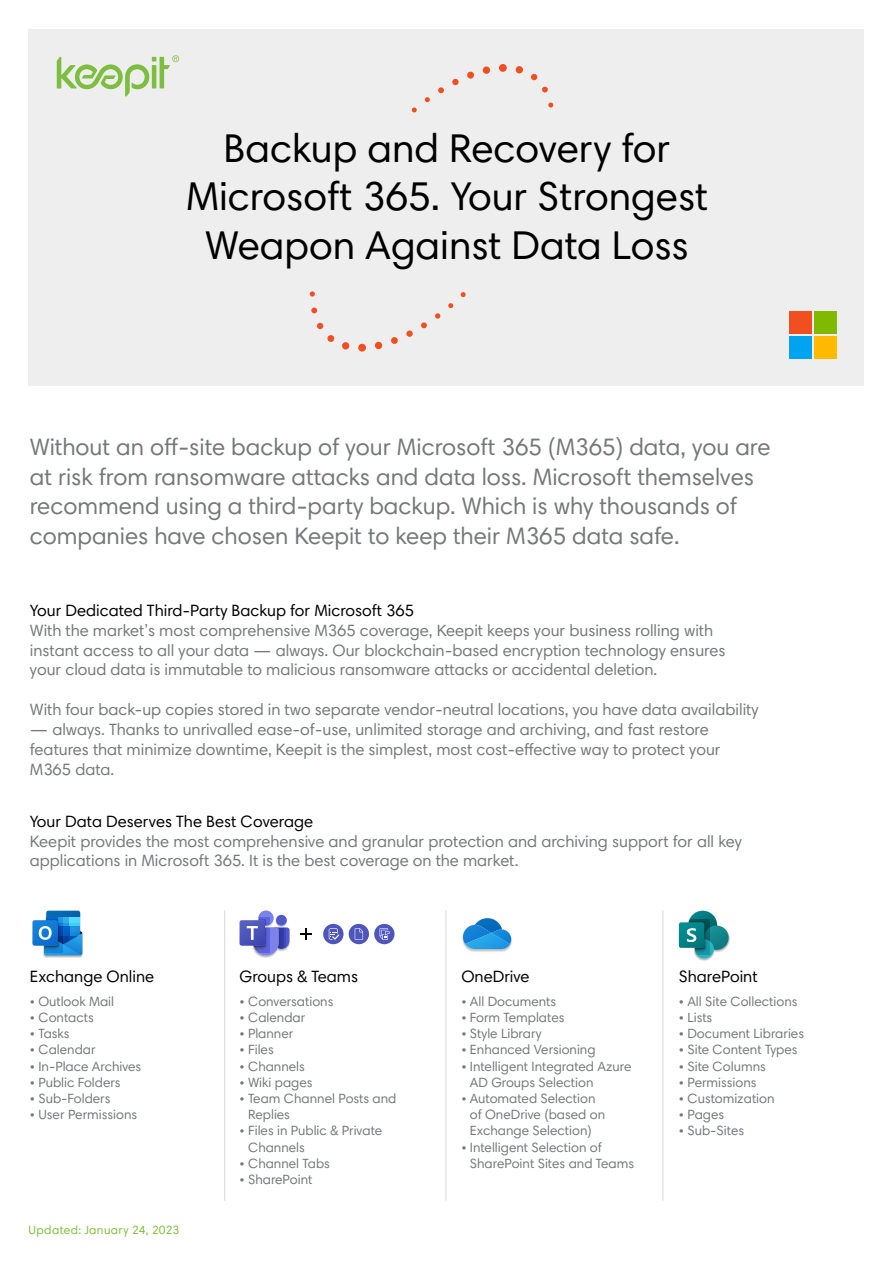
<style>
.page{position:relative;width:893px;height:1263px;background:#fff}
.page>*{position:absolute;margin:0;border:0;box-sizing:border-box;transform-origin:0 0}
.t1{font:40.5px/48.6px "Harmonia Sans Std";color:#000;text-align:center}
.t2{font:24px/29.7px "Harmonia Sans Std";color:#757779}
.t3{font:16.5px/19.8px "Harmonia Sans Std";color:#757779}
.t4{font:16.5px "Harmonia Sans Std";color:#000}
.t5{font:13.5px/16.2px "Harmonia Sans Std";color:#757779}
.t6{font:12px "Harmonia Sans Std";letter-spacing:.035em;color:#7bbf36}
</style>
<div class="page">
<div style="left:29px;top:30px;width:835px;height:356px;background:#eee"></div>
<svg style="left:57px;top:55px;width:122px;height:41px"></svg>
<hr style="left:662px;top:910px;width:1px;height:291px;background:#000">
<hr style="left:445px;top:910px;width:1px;height:291px;background:#000">
<hr style="left:224px;top:910px;width:1px;height:291px;background:#000">
<img style="left:43px;top:956px;width:40px;height:1px">
<img style="left:43px;top:910px;width:40px;height:46px">
<svg style="left:32px;top:911px;width:50px;height:44px;background:#3d93d5"></svg>
<img style="left:699px;top:935px;width:31px;height:26px">
<img style="left:697px;top:910px;width:32px;height:49px">
<svg style="left:679px;top:911px;width:50px;height:47px"></svg>
<div style="left:790px;top:311px;width:22px;height:23px;background:#f24f21"></div>
<div style="left:814px;top:311px;width:23px;height:23px;background:#80ba00"></div>
<div style="left:790px;top:336px;width:22px;height:22px;background:#00a3f0"></div>
<div style="left:814px;top:336px;width:23px;height:22px;background:#ffba00"></div>
<img style="left:469px;top:950px;width:38px;height:2px">
<img style="left:462px;top:935px;width:50px;height:15px">
<svg style="left:463px;top:918px;width:48px;height:31px"></svg>
<svg style="left:310px;top:64px;width:244px;height:288px"></svg>
<img style="left:259px;top:956px;width:13px;height:1px">
<img style="left:258px;top:910px;width:32px;height:46px">
<div style="left:276px;top:915px;width:11px;height:10px;background:#5059c9;border-radius:50%"></div>
<div style="left:259px;top:911px;width:14px;height:14px;background:#7b83eb;border-radius:50%"></div>
<img style="left:257px;top:917px;width:13px;height:3px">
<svg style="left:240px;top:920px;width:49px;height:35px"></svg>
<svg style="left:301px;top:928px;width:11px;height:12px"></svg>
<div style="left:323px;top:924px;width:21px;height:20px;background:#4e56be;border-radius:50%"></div>
<div style="left:349px;top:924px;width:20px;height:20px;background:#4e56be;border-radius:50%"></div>
<div style="left:374px;top:924px;width:21px;height:20px;background:#4e56be;border-radius:50%"></div>
<svg style="left:355px;top:928px;width:8px;height:12px"></svg>
<svg style="left:380px;top:928px;width:10px;height:12px"></svg>
<svg style="left:329px;top:928px;width:10px;height:12px"></svg>
<h1 class="t1" style="left:186px;top:123px;width:523px">Backup and Recovery for<br>Microsoft 365. Your Strongest<br>Weapon Against Data Loss</h1>
<p class="t2" style="left:30px;top:431px;width:742px">Without an off-site backup of your Microsoft 365 (M365) data, you are at risk from ransomware attacks and data loss. Microsoft themselves recommend using a third-party backup. Which is why thousands of companies have chosen Keepit to keep their M365 data safe.</p>
<p class="t4" style="left:30px;top:600px;width:386px">Your Dedicated Third-Party Backup for Microsoft 365</p>
<p class="t3" style="left:30px;top:620px;width:697px">With the market’s most comprehensive M365 coverage, Keepit keeps your business rolling with instant access to all your data — always. Our blockchain-based encryption technology ensures your cloud data is immutable to malicious ransomware attacks or accidental deletion.</p>
<p class="t3" style="left:30px;top:699px;width:730px">With four back-up copies stored in two separate vendor-neutral locations, you have data availability</p>
<p class="t3" style="left:30px;top:719px;width:692px">— always. Thanks to unrivalled ease-of-use, unlimited storage and archiving, and fast restore features that minimize downtime, Keepit is the simplest, most cost-effective way to protect your<br>M365 data.</p>
<p class="t4" style="left:30px;top:811px;width:285px">Your Data Deserves The Best Coverage</p>
<p class="t3" style="left:30px;top:831px;width:714px">Keepit provides the most comprehensive and granular protection and archiving support for all key applications in Microsoft 365. It is the best coverage on the market.</p>
<p class="t4" style="left:30px;top:966px;width:126px">Exchange Online</p>
<p class="t5" style="left:30px;top:993px;width:86px">• Outlook Mail</p>
<p class="t5" style="left:30px;top:1009px;width:65px">• Contacts</p>
<p class="t5" style="left:30px;top:1025px;width:41px">• Tasks</p>
<p class="t5" style="left:30px;top:1041px;width:67px">• Calendar</p>
<p class="t5" style="left:30px;top:1058px;width:113px">• In-Place Archives</p>
<p class="t5" style="left:30px;top:1074px;width:92px">• Public Folders</p>
<p class="t5" style="left:30px;top:1090px;width:82px">• Sub-Folders</p>
<p class="t5" style="left:30px;top:1106px;width:109px">• User Permissions</p>
<p class="t6" style="left:29px;top:1222px;width:152px">Updated: January 24, 2023</p>
<p class="t4" style="left:240px;top:966px;width:120px">Groups &amp; Teams</p>
<p class="t5" style="left:240px;top:993px;width:95px">• Conversations</p>
<p class="t5" style="left:240px;top:1009px;width:67px">• Calendar</p>
<p class="t5" style="left:240px;top:1025px;width:55px">• Planner</p>
<p class="t5" style="left:240px;top:1041px;width:36px">• Files</p>
<p class="t5" style="left:240px;top:1058px;width:67px">• Channels</p>
<p class="t5" style="left:240px;top:1074px;width:75px">• Wiki pages</p>
<p class="t5" style="left:248px;top:1090px;width:150px;text-indent:-9px">• Team Channel Posts and<br>Replies</p>
<p class="t5" style="left:248px;top:1122px;width:136px;text-indent:-9px">• Files in Public &amp; Private<br>Channels</p>
<p class="t5" style="left:240px;top:1155px;width:92px">• Channel Tabs</p>
<p class="t5" style="left:240px;top:1171px;width:74px">• SharePoint</p>
<p class="t4" style="left:461px;top:966px;width:70px">OneDrive</p>
<p class="t5" style="left:461px;top:993px;width:96px">• All Documents</p>
<p class="t5" style="left:461px;top:1009px;width:105px">• Form Templates</p>
<p class="t5" style="left:461px;top:1025px;width:82px">• Style Library</p>
<p class="t5" style="left:461px;top:1041px;width:136px">• Enhanced Versioning</p>
<p class="t5" style="left:470px;top:1058px;width:163px;text-indent:-9px">• Intelligent Integrated Azure<br>AD Groups Selection</p>
<p class="t5" style="left:470px;top:1090px;width:137px;text-indent:-9px">• Automated Selection of OneDrive (based on<br>Exchange Selection)</p>
<p class="t5" style="left:470px;top:1139px;width:166px;text-indent:-9px">• Intelligent Selection of<br>SharePoint Sites and Teams</p>
<p class="t4" style="left:679px;top:966px;width:80px">SharePoint</p>
<p class="t5" style="left:679px;top:993px;width:120px">• All Site Collections</p>
<p class="t5" style="left:679px;top:1009px;width:35px">• Lists</p>
<p class="t5" style="left:679px;top:1025px;width:127px">• Document Libraries</p>
<p class="t5" style="left:679px;top:1041px;width:120px">• Site Content Types</p>
<p class="t5" style="left:679px;top:1058px;width:88px">• Site Columns</p>
<p class="t5" style="left:679px;top:1074px;width:79px">• Permissions</p>
<p class="t5" style="left:679px;top:1090px;width:97px">• Customization</p>
<p class="t5" style="left:679px;top:1106px;width:47px">• Pages</p>
<p class="t5" style="left:679px;top:1122px;width:67px">• Sub-Sites</p>
</div>
